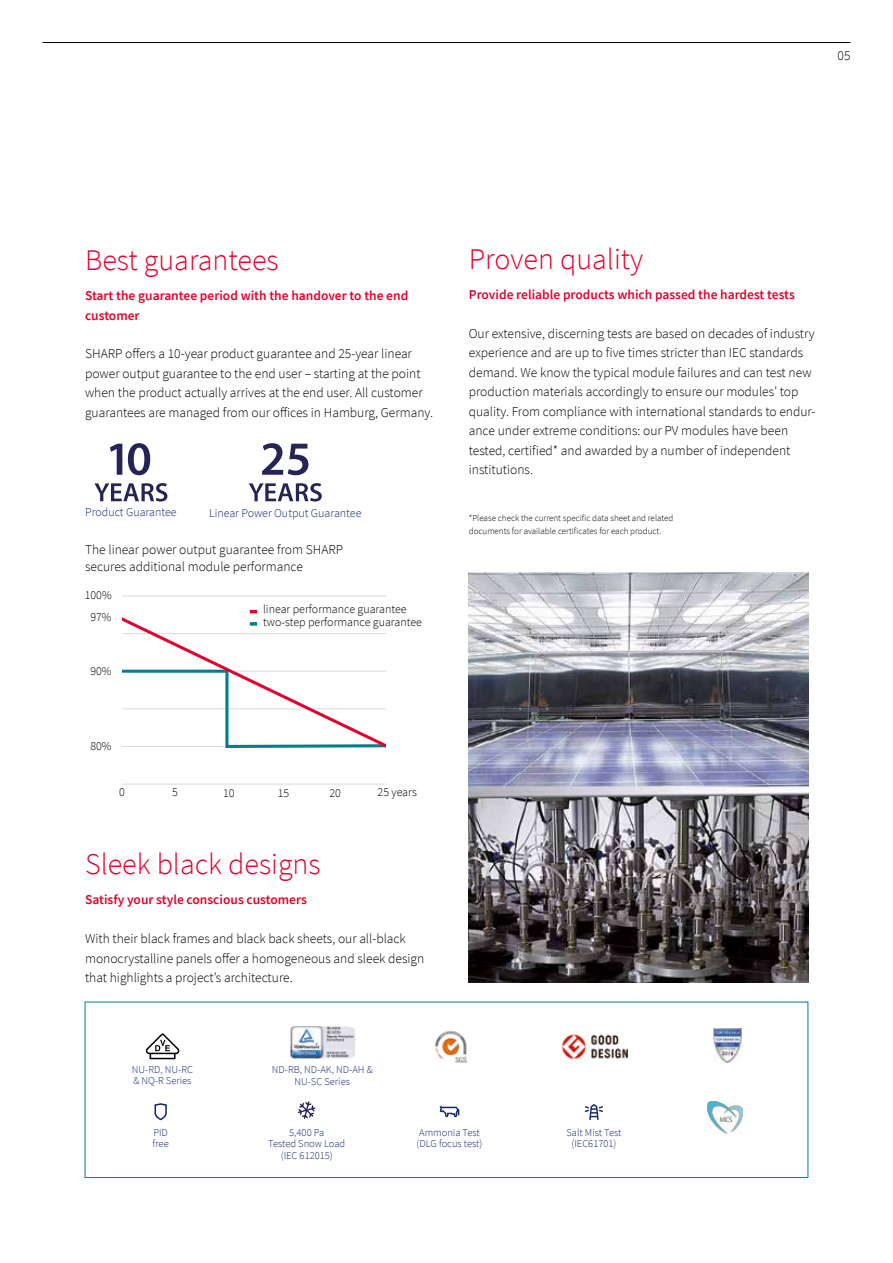
<style>
.page{position:relative;width:893px;height:1263px;background:#fff}
.page>*{position:absolute;margin:0;border:0;box-sizing:border-box;transform-origin:0 0}
.t1{font:300 30px "Source Sans Pro";color:#e4002c}
.t2{font:300 13.5px/19.5px "Source Sans Pro";color:#000}
.t3{font:600 13.5px/19.5px "Source Sans Pro";color:#e4002c}
.t4{font:300 12px/12.5px "Source Sans Pro";color:#000}
.t5{font:300 12px "Source Sans Pro";color:#152967}
.t6{font:300 10.5px/11.4px "Source Sans Pro";color:#152967}
.t7{font:300 9px/13.5px "Source Sans Pro";color:#000}
</style>
<div class="page">
<img style="left:469px;top:573px;width:339px;height:409px">
<hr style="left:43px;top:42px;width:807px;height:1px;background:#000">
<div style="left:85px;top:1002px;width:723px;height:176px;border:1px solid #007d8c"></div>
<img style="left:562px;top:1034px;width:66px;height:26px">
<svg style="left:146px;top:1033px;width:33px;height:26px"></svg>
<img style="left:707px;top:1101px;width:35px;height:33px">
<img style="left:714px;top:1028px;width:27px;height:34px">
<svg style="left:440px;top:1106px;width:19px;height:11px"></svg>
<svg style="left:585px;top:1104px;width:18px;height:16px"></svg>
<svg style="left:154px;top:1103px;width:13px;height:17px"></svg>
<img style="left:290px;top:1026px;width:65px;height:33px">
<img style="left:434px;top:1030px;width:34px;height:33px">
<svg style="left:298px;top:1101px;width:17px;height:18px"></svg>
<hr style="left:122px;top:784px;width:264px;height:1px;background:#dadada">
<hr style="left:122px;top:596px;width:264px;height:1px;background:#dadada">
<svg style="left:122px;top:609px;width:264px;height:139px"></svg>
<svg style="left:262px;top:443px;width:46px;height:32px"></svg>
<svg style="left:249px;top:483px;width:73px;height:18px"></svg>
<svg style="left:110px;top:444px;width:12px;height:31px"></svg>
<svg style="left:128px;top:443px;width:22px;height:32px"></svg>
<svg style="left:94px;top:483px;width:73px;height:18px"></svg>
<p class="t2" style="left:837px;top:46px;width:14px">05</p>
<h1 class="t1" style="left:85px;top:242px;width:195px">Best guarantees</h1>
<p class="t3" style="left:85px;top:286px;width:325px">Start the guarantee period with the handover to the end customer</p>
<p class="t2" style="left:85px;top:344px;width:350px">SHARP offers a 10-year product guarantee and 25-year linear power output guarantee to the end user – starting at the point when the product actually arrives at the end user. All customer guarantees are managed from our offices in Hamburg, Germany.</p>
<p class="t5" style="left:85px;top:505px;width:93px">Product Guarantee</p>
<p class="t5" style="left:209px;top:505px;width:154px">Linear Power Output Guarantee</p>
<p class="t2" style="left:85px;top:541px;width:260px;line-height:16.8px">The linear power output guarantee from SHARP secures additional module performance</p>
<p class="t4" style="left:85px;top:589px;width:28px">100%</p>
<p class="t4" style="left:90px;top:611px;width:23px">97%</p>
<p class="t4" style="left:90px;top:665px;width:23px">90%</p>
<p class="t4" style="left:263px;top:603px;width:160px">linear performance guarantee two-step performance guarantee</p>
<p class="t4" style="left:90px;top:740px;width:23px">80%</p>
<p class="t4" style="left:119px;top:786px;width:7px">0</p>
<p class="t4" style="left:172px;top:786px;width:7px">5</p>
<p class="t4" style="left:223px;top:786px;width:13px">10</p>
<p class="t4" style="left:278px;top:786px;width:13px">15</p>
<p class="t4" style="left:329px;top:786px;width:13px">20</p>
<p class="t4" style="left:378px;top:786px;width:41px">25 years</p>
<h1 class="t1" style="left:85px;top:845px;width:237px">Sleek black designs</h1>
<p class="t3" style="left:85px;top:889px;width:223px">Satisfy your style conscious customers</p>
<p class="t2" style="left:85px;top:929px;width:341px">With their black frames and black back sheets, our all-black monocrystalline panels offer a homogeneous and sleek design that highlights a project’s architecture.</p>
<p class="t6" style="left:132px;top:1064px;width:63px">NU-RD, NU-RC &amp; NQ-R Series</p>
<p class="t6" style="left:272px;top:1064px;width:102px;text-align:center">ND-RB, ND-AK, ND-AH &amp;<br>NU-SC Series</p>
<h1 class="t1" style="left:469px;top:240px;width:176px">Proven quality</h1>
<p class="t3" style="left:469px;top:284px;width:327px">Provide reliable products which passed the hardest tests</p>
<p class="t2" style="left:469px;top:323px;width:348px">Our extensive, discerning tests are based on decades of industry experience and are up to five times stricter than IEC standards demand. We know the typical module failures and can test new production materials accordingly to ensure our modules’ top quality. From compliance with international standards to endur&shy;ance under extreme conditions: our PV modules have been tested, certified* and awarded by a number of independent institutions.</p>
<p class="t7" style="left:469px;top:511px;width:206px">*Please check the current specific data sheet and related documents for available certificates for each product.</p>
<p class="t6" style="left:153px;top:1127px;width:18px">PID free</p>
<p class="t6" style="left:268px;top:1127px;width:79px;text-align:center">5,400 Pa<br>Tested Snow Load (IEC 612015)</p>
<p class="t6" style="left:417px;top:1127px;width:67px">Ammonia Test (DLG focus test)</p>
<p class="t6" style="left:566px;top:1127px;width:56px;text-align:center">Salt Mist Test (IEC61701)</p>
</div>
